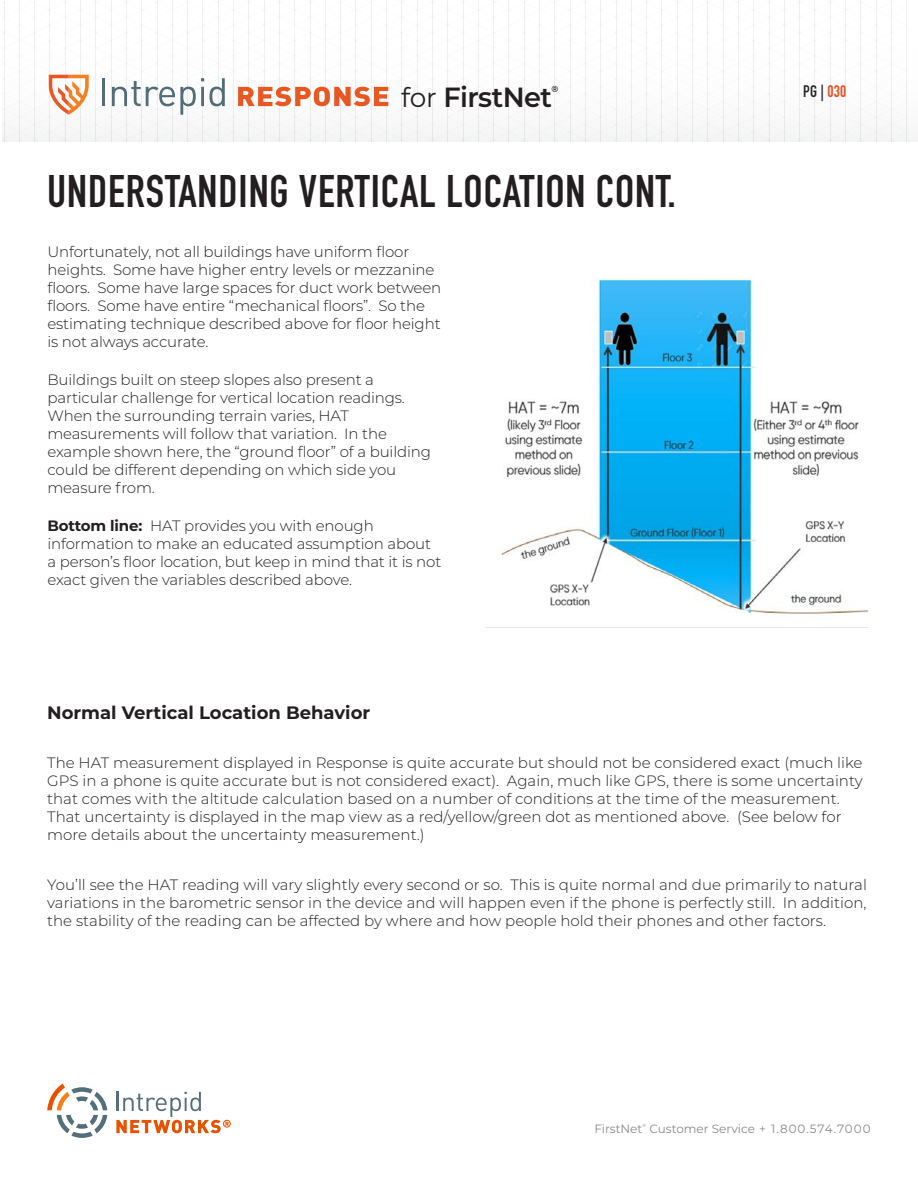
<style>
.page{position:relative;width:918px;height:1188px;background:#fff}
.page>*{position:absolute;margin:0;border:0;box-sizing:border-box;transform-origin:0 0}
.t1{font:700 45px "DIN Condensed";letter-spacing:.02em;color:#231f20}
.t2{font:600 27.75px "Montserrat";letter-spacing:-.02em;color:#231f20}
._1{font:700 18px "Montserrat";color:#231f20}
.t3{font:700 16.5px "DIN Condensed";color:#292929}
._1-2{font:300 15px/18px "Montserrat";letter-spacing:-.01em;color:#231f20}
.t4{font:12px "Montserrat";color:#888a8f}
.t5{font:600 8.7px "Montserrat";color:#231f20}
.t6{font:4.5px "Montserrat";color:#888a8f}
.s1{font-weight:400;font-size:27px}
.s2{font-weight:700}
.s3{color:#e45124}
</style>
<div class="page">
<svg style="left:116px;top:1092px;width:115px;height:41px"></svg>
<svg style="left:47px;top:1084px;width:60px;height:54px"></svg>
<img style="left:498px;top:279px;width:369px;height:336px">
<svg style="left:3px;top:0;width:915px;height:142px"></svg>
<svg style="left:2px;top:70px;width:905px;height:72px"></svg>
<p class="t2" style="left:401px;top:77px;width:152px"><span class="s1">for</span> FirstNet</p>
<p class="t5" style="left:552px;top:83px;width:8px">®</p>
<p class="t1" style="left:47px;top:161px;width:630px">UNDERSTANDING VERTICAL LOCATION CONT.</p>
<p class="_1-2" style="left:47px;top:242px;width:395px">Unfortunately, not all buildings have uniform floor heights. Some have higher entry levels or mezzanine floors. Some have large spaces for duct work between floors. Some have entire “mechanical floors”. So the estimating technique described above for floor height is not always accurate.</p>
<p class="_1-2" style="left:47px;top:370px;width:385px">Buildings built on steep slopes also present a particular challenge for vertical location readings.<br>When the surrounding terrain varies, HAT measurements will follow that variation. In the example shown here, the “ground floor” of a building could be different depending on which side you measure from.</p>
<p class="_1-2" style="left:47px;top:517px;width:395px"><span class="s2">Bottom line:</span> HAT provides you with enough information to make an educated assumption about a person’s floor location, but keep in mind that it is not exact given the variables described above.</p>
<p class="t3" style="left:803px;top:80px;width:45px">PG | <span class="s3">030</span></p>
<p class="_1" style="left:47px;top:700px;width:324px">Normal Vertical Location Behavior</p>
<p class="_1-2" style="left:47px;top:754px;width:817px">The HAT measurement displayed in Response is quite accurate but should not be considered exact (much like GPS in a phone is quite accurate but is not considered exact). Again, much like GPS, there is some uncertainty that comes with the altitude calculation based on a number of conditions at the time of the measurement.<br>That uncertainty is displayed in the map view as a red/yellow/green dot as mentioned above. (See below for more details about the uncertainty measurement.)</p>
<p class="_1-2" style="left:47px;top:875px;width:821px;text-align:justify">You’ll see the HAT reading will vary slightly every second or so. This is quite normal and due primarily to natural variations in the barometric sensor in the device and will happen even if the phone is perfectly still. In addition, the stability of the reading can be affected by where and how people hold their phones and other factors.</p>
<p class="t4" style="left:594px;top:1121px;width:50px">FirstNet</p>
<p class="t6" style="left:642px;top:1123px;width:5px">®</p>
<p class="t4" style="left:649px;top:1121px;width:223px">Customer Service + 1.800.574.7000</p>
</div>
